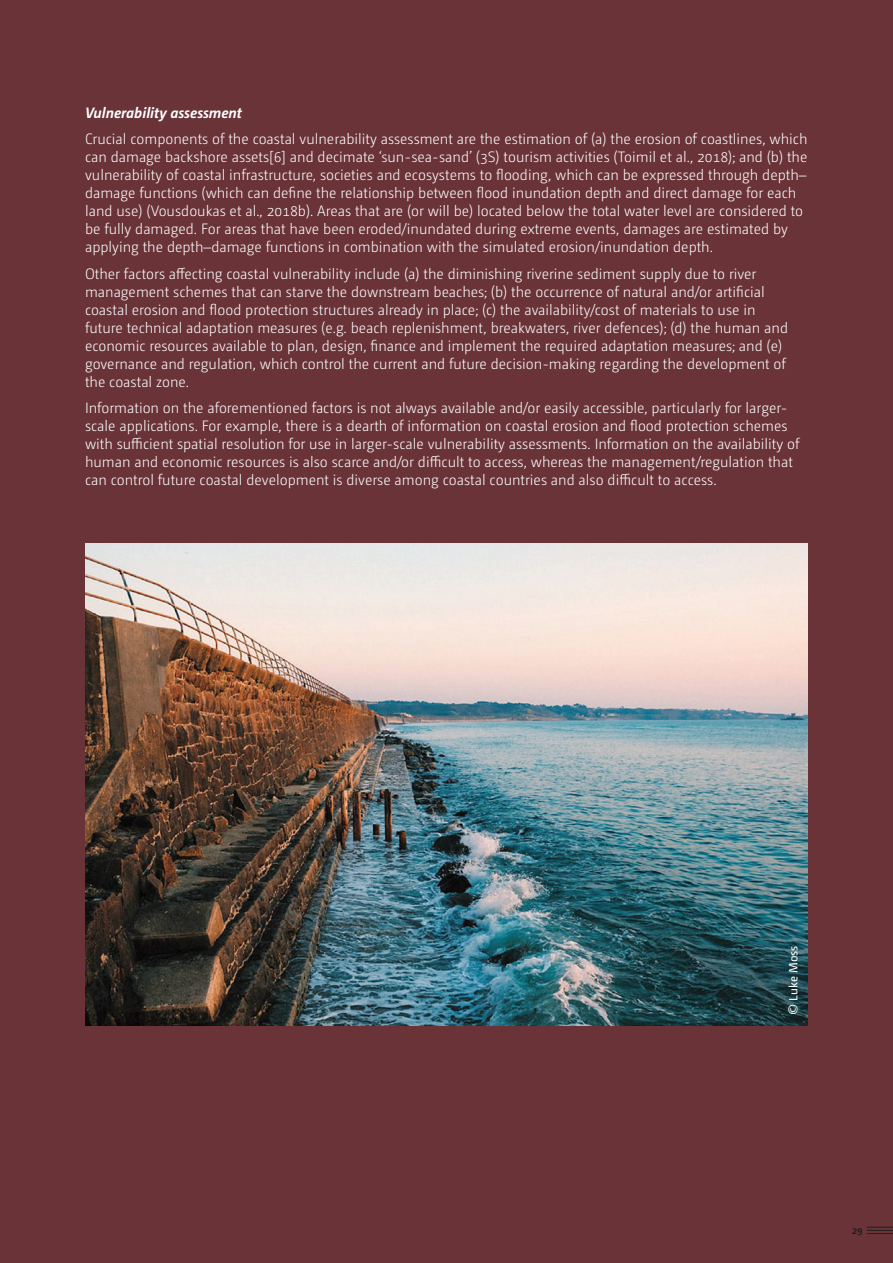
<style>
.page{position:relative;width:893px;height:1263px;background:#693338}
.page>*{position:absolute;margin:0;border:0;box-sizing:border-box;transform-origin:0 0}
.BOX_TEXT_NEG{font:300 15px/18px "Camingo Dos Pro";color:#fff}
.BOX_TEXT_NEG-2{font:italic 700 15px "Camingo Dos Pro";color:#fff}
.Fig_source{font:12px "Camingo Dos Pro";color:#fff}
.t1{font:700 10.5px "Camingo Dos Pro";color:#231f20}
</style>
<div class="page">
<img style="left:85px;top:544px;width:723px;height:482px">
<svg style="left:867px;top:1227px;width:26px;height:7px"></svg>
<p class="BOX_TEXT_NEG-2" style="left:85px;top:103px;width:159px">Vulnerability assessment</p>
<p class="BOX_TEXT_NEG" style="left:85px;top:130px;width:724px">Crucial components of the coastal vulnerability assessment are the estimation of (a) the erosion of coastlines, which can damage backshore assets[6] and decimate ‘sun-sea-sand’ (3S) tourism activities (Toimil et al., 2018); and (b) the vulnerability of coastal infrastructure, societies and ecosystems to flooding, which can be expressed through depth– damage functions (which can define the relationship between flood inundation depth and direct damage for each land use) (Vousdoukas et al., 2018b). Areas that are (or will be) located below the total water level are considered to be fully damaged. For areas that have been eroded/inundated during extreme events, damages are estimated by applying the depth–damage functions in combination with the simulated erosion/inundation depth.</p>
<p class="BOX_TEXT_NEG" style="left:85px;top:264px;width:705px">Other factors affecting coastal vulnerability include (a) the diminishing riverine sediment supply due to river management schemes that can starve the downstream beaches; (b) the occurrence of natural and/or artificial coastal erosion and flood protection structures already in place; (c) the availability/cost of materials to use in future technical adaptation measures (e.g. beach replenishment, breakwaters, river defences); (d) the human and economic resources available to plan, design, finance and implement the required adaptation measures; and (e) governance and regulation, which control the current and future decision-making regarding the development of the coastal zone.</p>
<p class="BOX_TEXT_NEG" style="left:85px;top:399px;width:716px">Information on the aforementioned factors is not always available and/or easily accessible, particularly for larger&shy;scale applications. For example, there is a dearth of information on coastal erosion and flood protection schemes with sufficient spatial resolution for use in larger-scale vulnerability assessments. Information on the availability of human and economic resources is also scarce and/or difficult to access, whereas the management/regulation that can control future coastal development is diverse among coastal countries and also difficult to access.</p>
<p class="Fig_source" style="left:786px;top:1015px;width:70px;rotate:-90deg">© Luke Moss</p>
<p class="t1" style="left:852px;top:1224px;width:13px">29</p>
</div>
